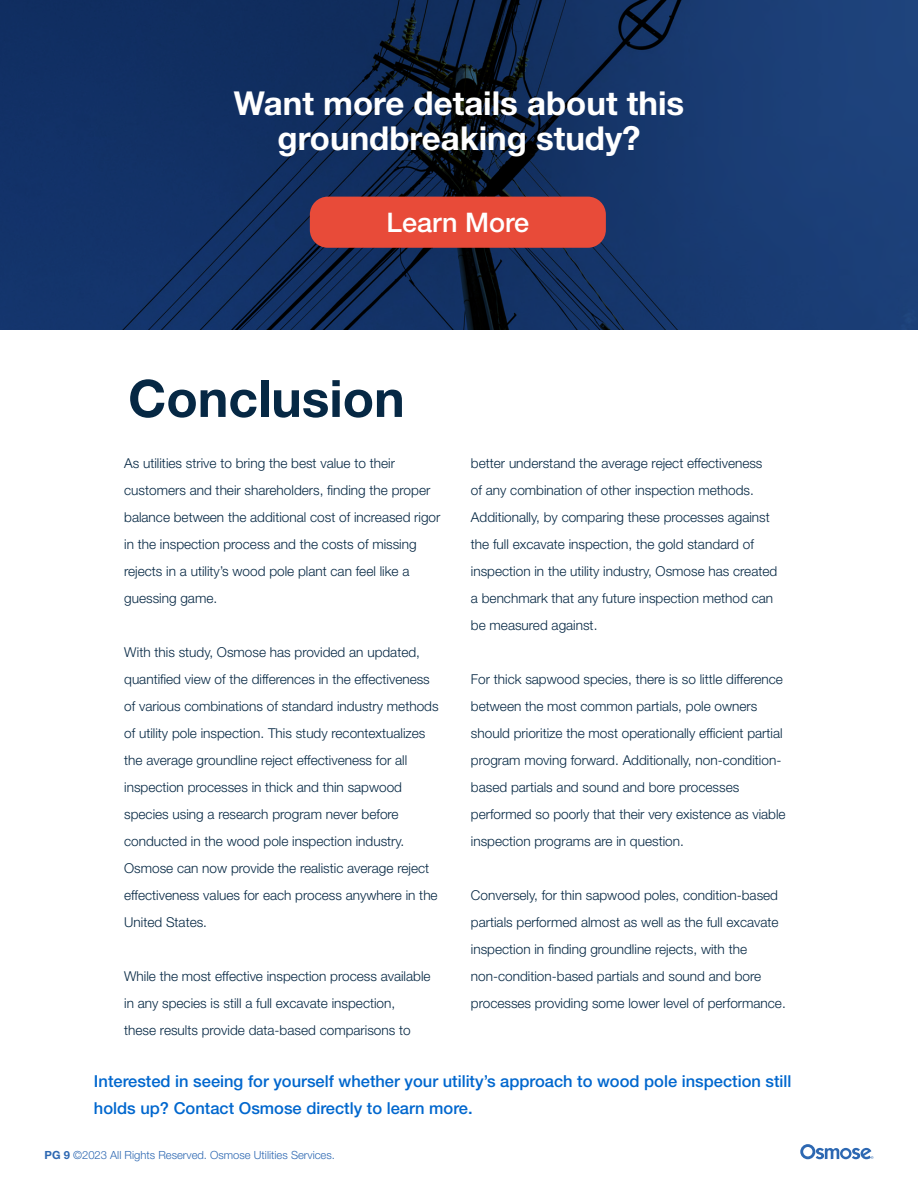
<style>
.page{position:relative;width:918px;height:1188px;background:#fff}
.page>*{position:absolute;margin:0;border:0;box-sizing:border-box;transform-origin:0 0}
.t1{font:700 51.45px "Helvetica Neue LT Std";color:#062844}
.t2{font:700 33px/35.1px "Helvetica Neue LT Std";color:#fff;text-align:center}
.t3{font:500 27px "Helvetica Neue LT Std";color:#fff}
.t4{font:500 16.5px/27px "Helvetica Neue LT Std";color:#0067ce}
.t5{font:300 13.65px/27px "Helvetica Neue LT Std";color:#062844}
.t6{font:300 11.25px "Helvetica Neue LT Std";color:#2d68b2}
.s1{font-weight:700}
</style>
<div class="page">
<svg style="left:800px;top:1144px;width:73px;height:15px"></svg>
<svg style="left:0;top:0;width:918px;height:329px;background:#133161"></svg>
<div style="left:310px;top:197px;width:296px;height:51px;background:#e84b39;border-radius:18px"></div>
<h2 class="t2" style="left:234px;top:85px;width:452px">Want more details about this groundbreaking study?</h2>
<h3 class="t3" style="left:387px;top:206px;width:144px">Learn More</h3>
<h1 class="t1" style="left:128px;top:367px;width:278px">Conclusion</h1>
<p class="t5" style="left:124px;top:449px;width:318px">As utilities strive to bring the best value to their customers and their shareholders, finding the proper balance between the additional cost of increased rigor in the inspection process and the costs of missing rejects in a utility’s wood pole plant can feel like a guessing game.</p>
<p class="t5" style="left:124px;top:638px;width:316px">With this study, Osmose has provided an updated, quantified view of the differences in the effectiveness of various combinations of standard industry methods of utility pole inspection. This study recontextualizes the average groundline reject effectiveness for all inspection processes in thick and thin sapwood species using a research program never before conducted in the wood pole inspection industry.<br>Osmose can now provide the realistic average reject effectiveness values for each process anywhere in the United States.</p>
<p class="t5" style="left:124px;top:962px;width:308px">While the most effective inspection process available in any species is still a full excavate inspection, these results provide data-based comparisons to</p>
<p class="t5" style="left:471px;top:449px;width:308px">better understand the average reject effectiveness<br>of any combination of other inspection methods.<br>Additionally, by comparing these processes against the full excavate inspection, the gold standard of inspection in the utility industry, Osmose has created a benchmark that any future inspection method can be measured against.</p>
<p class="t5" style="left:471px;top:665px;width:316px">For thick sapwood species, there is so little difference between the most common partials, pole owners should prioritize the most operationally efficient partial program moving forward. Additionally, non-condition&shy;based partials and sound and bore processes performed so poorly that their very existence as viable inspection programs are in question.</p>
<p class="t5" style="left:471px;top:881px;width:316px">Conversely, for thin sapwood poles, condition-based partials performed almost as well as the full excavate inspection in finding groundline rejects, with the non-condition-based partials and sound and bore processes providing some lower level of performance.</p>
<p class="t4" style="left:94px;top:1067px;width:699px">Interested in seeing for yourself whether your utility’s approach to wood pole inspection still holds up? Contact Osmose directly to learn more.</p>
<p class="t6" style="left:45px;top:1148px;width:292px"><span class="s1">PG 9</span> ©2023 All Rights Reserved. Osmose Utilities Services.</p>
</div>
